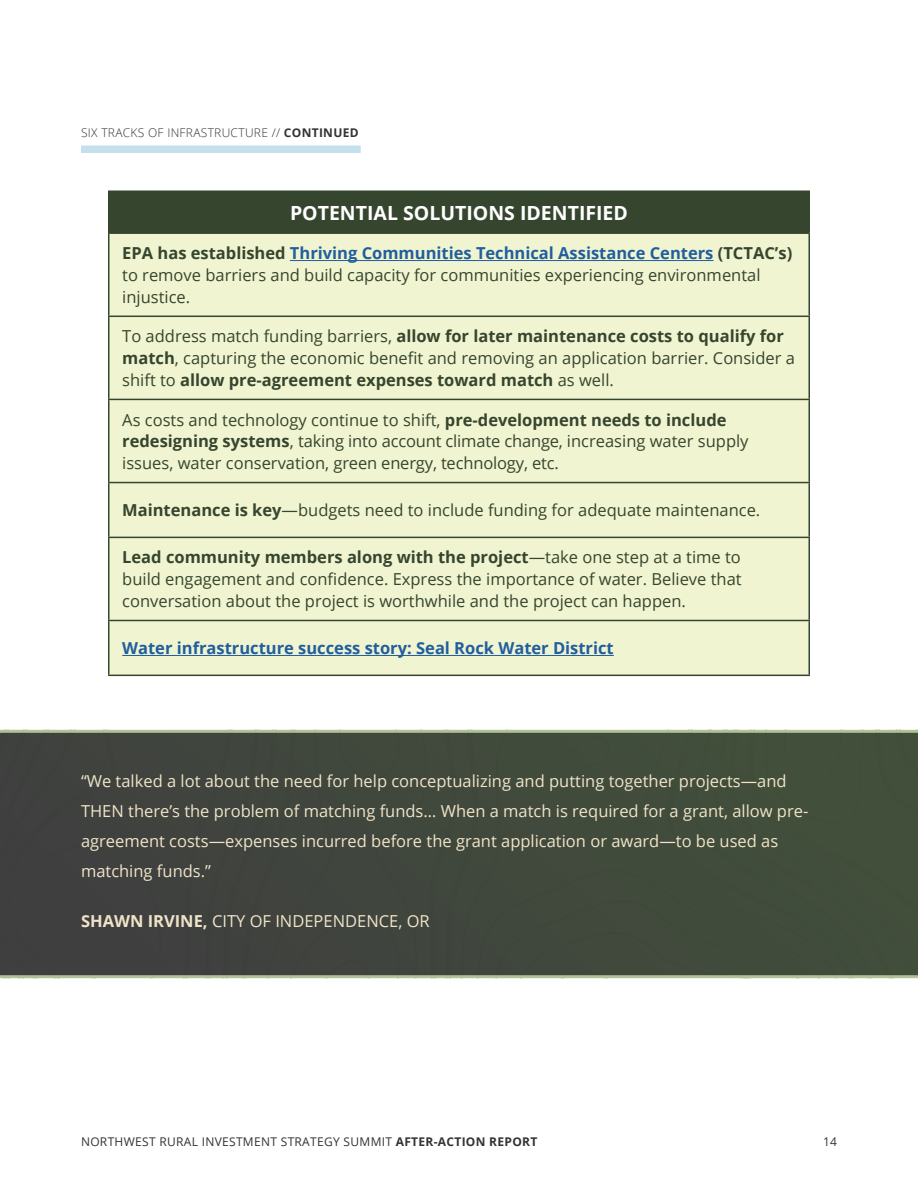
<style>
.page{position:relative;width:918px;height:1188px;background:#fff}
.page>*{position:absolute;margin:0;border:0;box-sizing:border-box;transform-origin:0 0}
.t1{font:700 19.5px "Open Sans";color:#fff}
.t2{font:16.5px/21.8px "Open Sans";color:#36452e}
.t3{font:16.5px/30px "Open Sans";color:#f0e4c8}
.t4{font:700 16.5px "Open Sans";color:#215e9e}
.t5{font:12px "Open Sans";letter-spacing:.025em;color:#333}
.t6{font:300 12px "Open Sans";letter-spacing:.025em;color:#333}
.s1{font-weight:700}
.s2{font-weight:700;color:#215e9e}
</style>
<div class="page">
<div style="left:109px;top:191px;width:700px;height:42px;background:#36452e"></div>
<div style="left:109px;top:233px;width:700px;height:83px;background:#f0f4d1"></div>
<div style="left:109px;top:316px;width:700px;height:83px;background:#f0f4d1"></div>
<div style="left:109px;top:399px;width:700px;height:84px;background:#f0f4d1"></div>
<div style="left:109px;top:537px;width:700px;height:84px;background:#f0f4d1"></div>
<svg style="left:0;top:730px;width:918px;height:248px;background:#424a3e"></svg>
<div style="left:81px;top:146px;width:280px;height:7px;background:#c5dfec"></div>
<div style="left:109px;top:483px;width:700px;height:54px;background:#f0f4d1"></div>
<div style="left:109px;top:620px;width:700px;height:55px;background:#f0f4d1"></div>
<hr style="left:108px;top:190px;width:702px;height:2px;background:#36452e">
<hr style="left:108px;top:192px;width:2px;height:40px;background:#36452e">
<hr style="left:808px;top:192px;width:2px;height:40px;background:#36452e">
<hr style="left:108px;top:232px;width:702px;height:2px;background:#36452e">
<hr style="left:108px;top:234px;width:2px;height:82px;background:#36452e">
<hr style="left:808px;top:234px;width:2px;height:82px;background:#36452e">
<hr style="left:108px;top:316px;width:702px;height:1px;background:#36452e">
<hr style="left:108px;top:317px;width:2px;height:82px;background:#36452e">
<hr style="left:808px;top:317px;width:2px;height:82px;background:#36452e">
<hr style="left:108px;top:399px;width:702px;height:1px;background:#36452e">
<hr style="left:108px;top:400px;width:2px;height:82px;background:#36452e">
<hr style="left:808px;top:400px;width:2px;height:82px;background:#36452e">
<hr style="left:108px;top:482px;width:702px;height:1px;background:#36452e">
<hr style="left:108px;top:483px;width:2px;height:54px;background:#36452e">
<hr style="left:808px;top:483px;width:2px;height:54px;background:#36452e">
<hr style="left:108px;top:537px;width:702px;height:1px;background:#36452e">
<hr style="left:108px;top:538px;width:2px;height:82px;background:#36452e">
<hr style="left:808px;top:538px;width:2px;height:82px;background:#36452e">
<hr style="left:108px;top:620px;width:702px;height:1px;background:#36452e">
<hr style="left:108px;top:621px;width:2px;height:54px;background:#36452e">
<hr style="left:808px;top:621px;width:2px;height:54px;background:#36452e">
<hr style="left:108px;top:675px;width:702px;height:1px;background:#36452e">
<hr style="left:290px;top:260px;width:424px;height:1px;background:#215e9e">
<hr style="left:122px;top:655px;width:492px;height:1px;background:#215e9e">
<p class="t6" style="left:81px;top:124px;width:279px">SIX TRACKS OF INFRASTRUCTURE // <span class="s1">CONTINUED</span></p>
<p class="t1" style="left:290px;top:199px;width:339px">POTENTIAL SOLUTIONS IDENTIFIED</p>
<p class="t2" style="left:122px;top:242px;width:672px"><span class="s1">EPA has established</span> <span class="s2">Thriving Communities Technical Assistance Centers</span> <span class="s1">(TCTAC’s) </span>to remove barriers and build capacity for communities experiencing environmental injustice.</p>
<p class="t2" style="left:122px;top:325px;width:674px">To address match funding barriers, <span class="s1">allow for later maintenance costs to qualify for match</span>, capturing the economic benefit and removing an application barrier. Consider a shift to <span class="s1">allow pre-agreement expenses toward match</span> as well.</p>
<p class="t2" style="left:122px;top:408px;width:628px">As costs and technology continue to shift, <span class="s1">pre-development needs to include redesigning systems</span>, taking into account climate change, increasing water supply issues, water conservation, green energy, technology, etc.</p>
<p class="t2" style="left:122px;top:499px;width:640px"><span class="s1">Maintenance is key</span>—budgets need to include funding for adequate maintenance.</p>
<p class="t2" style="left:122px;top:546px;width:621px;text-align:justify"><span class="s1">Lead community members along with the project</span>—take one step at a time to build engagement and confidence. Express the importance of water. Believe that conversation about the project is worthwhile and the project can happen.</p>
<p class="t4" style="left:122px;top:637px;width:493px">Water infrastructure success story: Seal Rock Water District</p>
<p class="t3" style="left:81px;top:765px;width:729px">“We talked a lot about the need for help conceptualizing and putting together projects—and<br>THEN there’s the problem of matching funds… When a match is required for a grant, allow pre&shy;agreement costs—expenses incurred before the grant application or award—to be used as</p>
<p class="t3" style="left:81px;top:855px;width:131px">matching funds.”</p>
<p class="t3" style="left:81px;top:906px;width:350px"><span class="s1">SHAWN IRVINE,</span> CITY OF INDEPENDENCE, OR</p>
<p class="t5" style="left:81px;top:1133px;width:458px">NORTHWEST RURAL INVESTMENT STRATEGY SUMMIT <span class="s1">AFTER-ACTION REPORT</span></p>
<p class="t5" style="left:823px;top:1133px;width:15px">14</p>
</div>
